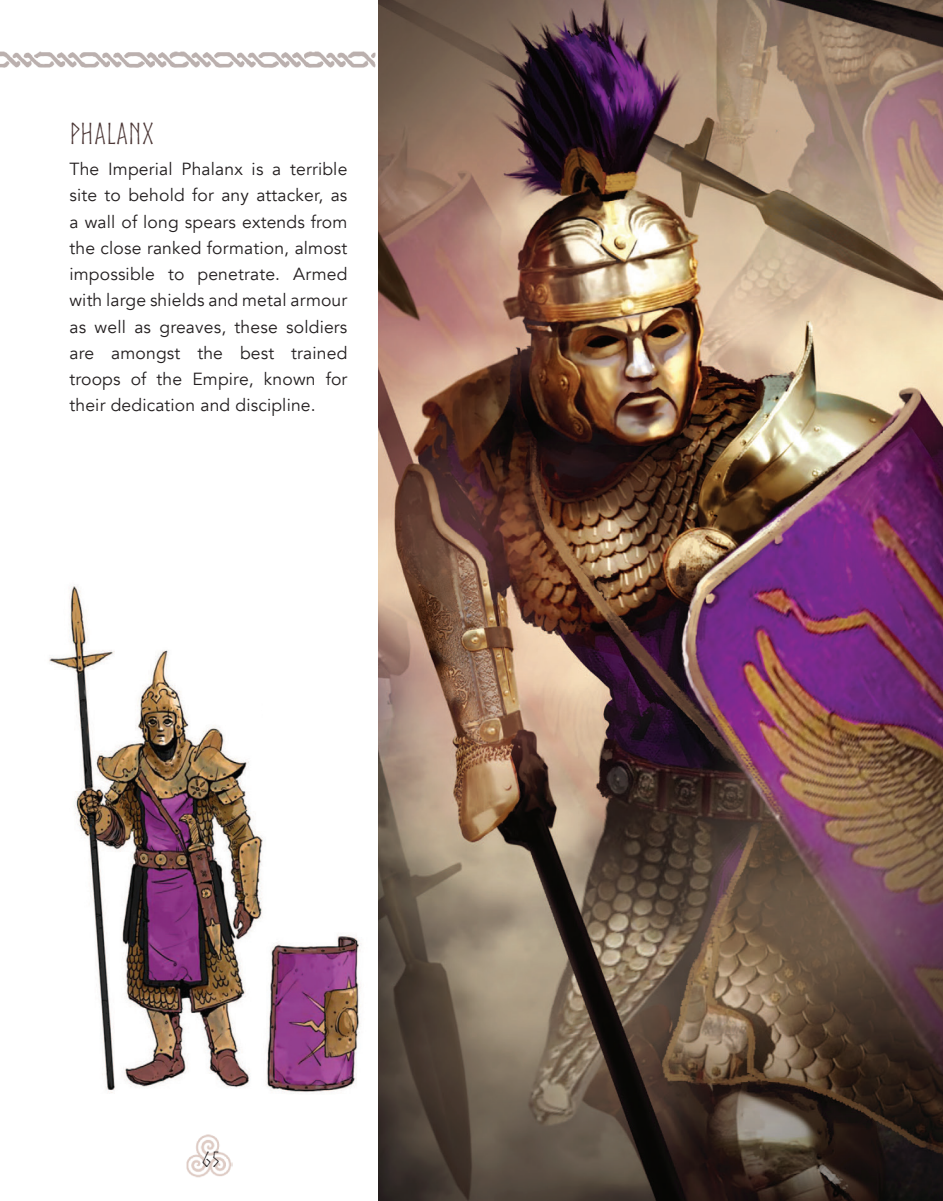
<style>
.page{position:relative;width:943px;height:1201px;background:#fff}
.page>*{position:absolute;margin:0;border:0;box-sizing:border-box;transform-origin:0 0}
.t1{font:28.88px "Norse";letter-spacing:.01em;color:#4b3635}
.t2{font:21px "Norse";color:#231f20}
.t3{font:17.5px/26.2px "Avenir";letter-spacing:.01em;color:#231f20;text-align:justify}
</style>
<div class="page">
<img style="left:186px;top:1134px;width:47px;height:44px">
<img style="left:0;top:51px;width:376px;height:17px">
<img style="left:379px;top:0;width:564px;height:1200px">
<img style="left:49px;top:584px;width:312px;height:509px">
<div style="left:263px;top:632px;width:91px;height:130px;background:#fff"></div>
<h1 class="t1" style="left:69px;top:117px;width:86px">PHALANX</h1>
<p class="t3" style="left:69px;top:156px;width:279px">The Imperial Phalanx is a terrible site to behold for any attacker, as a wall of long spears extends from the close ranked formation, almost impossible to penetrate. Armed with large shields and metal armour as well as greaves, these soldiers are amongst the best trained troops of the Empire, known for their dedication and discipline.</p>
<p class="t2" style="left:202px;top:1148px;width:19px">65</p>
</div>
